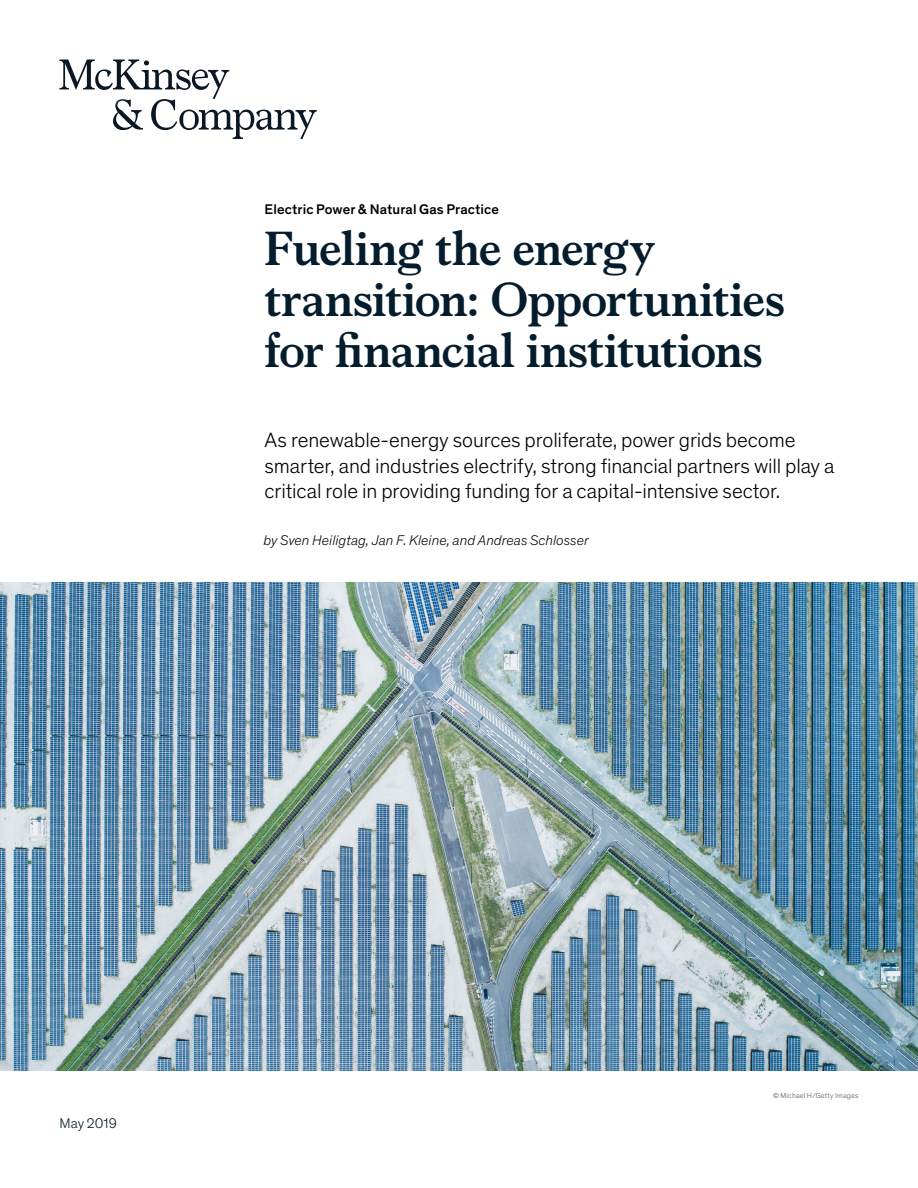
<style>
.page{position:relative;width:918px;height:1188px;background:#fff}
.page>*{position:absolute;margin:0;border:0;box-sizing:border-box;transform-origin:0 0}
.t1{font:700 48px/51px "Bower";letter-spacing:-.005em;color:#051c2c}
.t2{font:300 21px/25.5px "Theinhardt Pan";letter-spacing:-.005em;color:#000}
.t3{font:italic 300 14.25px "Theinhardt Pan";letter-spacing:.005em;color:#000}
.t4{font:500 14.25px "Theinhardt Pan";letter-spacing:.005em;color:#000}
.t5{font:300 14.25px "Theinhardt Pan";letter-spacing:.005em;color:#051c2c}
.t6{font:300 7.5px "Theinhardt Pan";letter-spacing:.02em;color:#575756}
</style>
<div class="page">
<img style="left:0;top:582px;width:918px;height:488px">
<svg style="left:60px;top:60px;width:257px;height:79px"></svg>
<p class="t4" style="left:265px;top:199px;width:236px">Electric Power &amp; Natural Gas Practice</p>
<h1 class="t1" style="left:265px;top:220px;width:522px">Fueling the energy transition: Opportunities for financial institutions</h1>
<p class="t2" style="left:265px;top:426px;width:571px">As renewable-energy sources proliferate, power grids become smarter, and industries electrify, strong financial partners will play a critical role in providing funding for a capital-intensive sector.</p>
<p class="t3" style="left:264px;top:530px;width:327px">by Sven Heiligtag, Jan F. Kleine, and Andreas Schlosser</p>
<p class="t5" style="left:60px;top:1114px;width:59px">May 2019</p>
<p class="t6" style="left:773px;top:1090px;width:87px">© Michael H/Getty Images</p>
</div>
